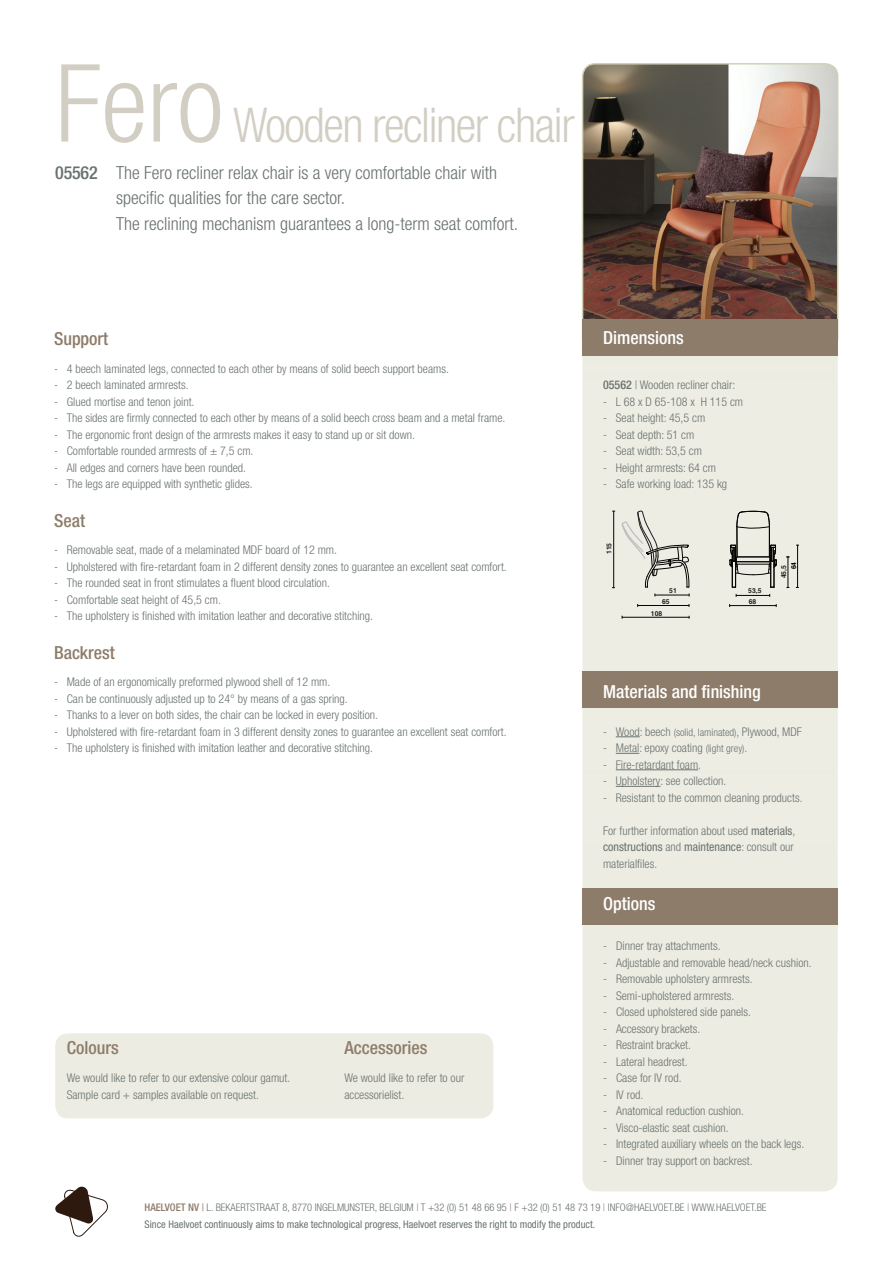
<style>
.page{position:relative;width:893px;height:1263px;background:#fff}
.page>*{position:absolute;margin:0;border:0;box-sizing:border-box;transform-origin:0 0}
.t1{font:300 condensed 108px "Helvetica Neue LT Std";color:#d3cec3}
.t2{font:300 condensed 48px "Helvetica Neue LT Std";letter-spacing:-.03em;color:#d3cec3}
.t3{font:300 condensed 18px/25.5px "Helvetica Neue LT Std";color:#69726f}
.t4{font:500 condensed 18px "Helvetica Neue LT Std";color:#fff}
.t5{font:500 condensed 18px "Helvetica Neue LT Std";color:#8d7c6a}
.t6{font:500 condensed 18px "Helvetica Neue LT Std";letter-spacing:-.01em;color:#69726f}
.t7{font:300 condensed 12px/16.5px "Helvetica Neue LT Std";color:#69726f}
.t8{font:300 condensed 10.5px "Helvetica Neue LT Std";color:#69726f}
.t9{font:condensed 10.5px "Helvetica Neue LT Std";color:#69726f}
.t10{font:700 6.75px "Helvetica";color:#201d1e}
.t11{font:700 6.75px "Helvetica";color:#040503}
.s1{font-weight:500}
.s2{font-size:10.5px}
.s3{font-weight:400}
.s4{font-weight:500;color:#8d7c6a}
.s5{font-weight:400;color:#8d7c6a}
.s6{color:#8d7c6a}
</style>
<div class="page">
<div style="left:583px;top:214px;width:254px;height:977px;background:#edece2;border-radius:13px"></div>
<div style="left:55px;top:1033px;width:438px;height:85px;background:#edece2;border-radius:13px"></div>
<div style="left:583px;top:889px;width:255px;height:36px;background:#8d7c6a"></div>
<div style="left:583px;top:672px;width:255px;height:36px;background:#8d7c6a"></div>
<svg style="left:55px;top:1187px;width:53px;height:49px"></svg>
<img style="left:583px;top:64px;width:255px;height:256px">
<div style="left:582px;top:63px;width:256px;height:289px;border:2px solid #d1d1b6;border-radius:13px"></div>
<div style="left:583px;top:320px;width:255px;height:36px;background:#8d7c6a"></div>
<hr style="left:737px;top:526px;width:1px;height:31px;background:#040503">
<hr style="left:769px;top:526px;width:1px;height:31px;background:#040503">
<svg style="left:737px;top:511px;width:33px;height:19px"></svg>
<svg style="left:730px;top:545px;width:47px;height:43px"></svg>
<hr style="left:788px;top:557px;width:1px;height:30px;background:#040503">
<svg style="left:612px;top:511px;width:78px;height:85px"></svg>
<hr style="left:736px;top:595px;width:34px;height:1px;background:#040503">
<hr style="left:638px;top:605px;width:51px;height:1px;background:#040503">
<hr style="left:730px;top:605px;width:46px;height:1px;background:#040503">
<hr style="left:622px;top:617px;width:67px;height:1px;background:#040503">
<hr style="left:797px;top:545px;width:1px;height:42px;background:#040503">
<svg style="left:616px;top:736px;width:24px;height:1px"></svg>
<svg style="left:616px;top:753px;width:23px;height:1px"></svg>
<hr style="left:616px;top:769px;width:82px;height:1px;background:#69726f">
<hr style="left:616px;top:786px;width:44px;height:1px;background:#69726f">
<h1 class="t1" style="left:55px;top:41px;width:170px">Fero</h1>
<h2 class="t2" style="left:233px;top:97px;width:343px">Wooden recliner chair</h2>
<h3 class="t3" style="left:116px;top:159px;width:404px">The Fero recliner relax chair is a very comfortable chair with specific qualities for the care sector.<br>The reclining mechanism guarantees a long-term seat comfort.</h3>
<h3 class="t6" style="left:55px;top:162px;width:44px">05562</h3>
<h3 class="t5" style="left:54px;top:327px;width:56px">Support</h3>
<p class="t7" style="left:54px;top:360px;width:396px">- 4 beech laminated legs, connected to each other by means of solid beech support beams.</p>
<p class="t7" style="left:54px;top:376px;width:136px">- 2 beech laminated armrests.</p>
<p class="t7" style="left:54px;top:393px;width:142px">- Glued mortise and tenon joint.</p>
<p class="t7" style="left:54px;top:409px;width:453px">- The sides are firmly connected to each other by means of a solid beech cross beam and a metal frame.</p>
<p class="t7" style="left:54px;top:426px;width:362px">- The ergonomic front design of the armrests makes it easy to stand up or sit down.</p>
<p class="t7" style="left:54px;top:442px;width:201px">- Comfortable rounded armrests of ± 7,5 cm.</p>
<p class="t7" style="left:54px;top:459px;width:194px">- All edges and corners have been rounded.</p>
<p class="t7" style="left:54px;top:475px;width:200px">- The legs are equipped with synthetic glides.</p>
<h3 class="t5" style="left:54px;top:510px;width:33px">Seat</h3>
<p class="t7" style="left:54px;top:541px;width:285px">- Removable seat, made of a melaminated MDF board of 12 mm.</p>
<p class="t7" style="left:54px;top:558px;width:454px">- Upholstered with fire-retardant foam in 2 different density zones to guarantee an excellent seat comfort.</p>
<p class="t7" style="left:54px;top:574px;width:277px">- The rounded seat in front stimulates a fluent blood circulation.</p>
<p class="t7" style="left:54px;top:591px;width:168px">- Comfortable seat height of 45,5 cm.</p>
<p class="t7" style="left:54px;top:607px;width:321px">- The upholstery is finished with imitation leather and decorative stitching.</p>
<h3 class="t5" style="left:54px;top:642px;width:62px">Backrest</h3>
<p class="t7" style="left:54px;top:673px;width:278px">- Made of an ergonomically preformed plywood shell of 12 mm.</p>
<p class="t7" style="left:54px;top:690px;width:295px">- Can be continuously adjusted up to 24° by means of a gas spring.</p>
<p class="t7" style="left:54px;top:706px;width:325px">- Thanks to a lever on both sides, the chair can be locked in every position.</p>
<p class="t7" style="left:54px;top:723px;width:454px">- Upholstered with fire-retardant foam in 3 different density zones to guarantee an excellent seat comfort.</p>
<p class="t7" style="left:54px;top:739px;width:321px">- The upholstery is finished with imitation leather and decorative stitching.</p>
<h3 class="t5" style="left:67px;top:1037px;width:54px">Colours</h3>
<p class="t7" style="left:67px;top:1069px;width:225px">We would like to refer to our extensive colour gamut.<br>Sample card + samples available on request.</p>
<h3 class="t5" style="left:344px;top:1037px;width:84px">Accessories</h3>
<p class="t7" style="left:344px;top:1069px;width:121px">We would like to refer to our accessorielist.</p>
<h3 class="t4" style="left:603px;top:327px;width:82px">Dimensions</h3>
<p class="t7" style="left:603px;top:376px;width:134px"><span class="s1">05562</span> | Wooden recliner chair:</p>
<p class="t7" style="left:603px;top:393px;width:142px">- L 68 x D 65-108 x H 115 cm</p>
<p class="t7" style="left:603px;top:409px;width:104px">- Seat height: 45,5 cm</p>
<p class="t7" style="left:603px;top:426px;width:93px">- Seat depth: 51 cm</p>
<p class="t7" style="left:603px;top:442px;width:100px">- Seat width: 53,5 cm</p>
<p class="t7" style="left:603px;top:459px;width:114px">- Height armrests: 64 cm</p>
<p class="t7" style="left:603px;top:475px;width:126px">- Safe working load: 135 kg</p>
<p class="t10" style="left:605px;top:554px;width:13px;rotate:-90deg">115</p>
<p class="t10" style="left:669px;top:587px;width:9px">51</p>
<p class="t10" style="left:748px;top:587px;width:15px">53,5</p>
<p class="t10" style="left:662px;top:598px;width:9px">65</p>
<p class="t10" style="left:651px;top:609px;width:13px">108</p>
<p class="t10" style="left:749px;top:598px;width:9px">68</p>
<p class="t11" style="left:789px;top:569px;width:9px;rotate:-90deg">64</p>
<p class="t10" style="left:780px;top:578px;width:15px;rotate:-90deg">45,5</p>
<h3 class="t4" style="left:603px;top:680px;width:159px">Materials and finishing</h3>
<p class="t7" style="left:603px;top:723px;width:200px">- Wood: beech <span class="s2">(solid, laminated)</span>, Plywood, MDF</p>
<p class="t7" style="left:603px;top:739px;width:146px">- Metal: epoxy coating <span class="s2">(light grey)</span>.</p>
<p class="t7" style="left:603px;top:756px;width:100px">- Fire-retardant foam.</p>
<p class="t7" style="left:603px;top:772px;width:125px">- Upholstery: see collection.</p>
<p class="t7" style="left:603px;top:789px;width:201px">- Resistant to the common cleaning products.</p>
<p class="t7" style="left:603px;top:822px;width:194px">For further information about used <span class="s3">materials</span>, <span class="s3">constructions</span> and <span class="s3">maintenance</span>: consult our materialfiles.</p>
<h3 class="t4" style="left:603px;top:893px;width:54px">Options</h3>
<p class="t7" style="left:603px;top:937px;width:119px">- Dinner tray attachments.</p>
<p class="t7" style="left:603px;top:954px;width:210px">- Adjustable and removable head/neck cushion.</p>
<p class="t7" style="left:603px;top:970px;width:151px">- Removable upholstery armrests.</p>
<p class="t7" style="left:603px;top:987px;width:132px">- Semi-upholstered armrests.</p>
<p class="t7" style="left:603px;top:1003px;width:149px">- Closed upholstered side panels.</p>
<p class="t7" style="left:603px;top:1020px;width:98px">- Accessory brackets.</p>
<p class="t7" style="left:603px;top:1036px;width:89px">- Restraint bracket.</p>
<p class="t7" style="left:603px;top:1053px;width:86px">- Lateral headrest.</p>
<p class="t7" style="left:603px;top:1069px;width:80px">- Case for IV rod.</p>
<p class="t7" style="left:603px;top:1086px;width:42px">- IV rod.</p>
<p class="t7" style="left:603px;top:1102px;width:142px">- Anatomical reduction cushion.</p>
<p class="t7" style="left:603px;top:1119px;width:127px">- Visco-elastic seat cushion.</p>
<p class="t7" style="left:603px;top:1135px;width:202px">- Integrated auxiliary wheels on the back legs.</p>
<p class="t7" style="left:603px;top:1152px;width:151px">- Dinner tray support on backrest.</p>
<p class="t8" style="left:145px;top:1201px;width:623px"><span class="s4">HAELVOET NV</span> <span class="s5">|</span> L. BEKAERTSTRAAT 8, 8770 INGELMUNSTER, BELGIUM <span class="s6">|</span> T +32 (0) 51 48 66 95 <span class="s6">|</span> F +32 (0) 51 48 73 19 <span class="s6">|</span> INFO@HAELVOET.BE <span class="s6">|</span> WWW.HAELVOET.BE</p>
<p class="t9" style="left:145px;top:1218px;width:452px">Since Haelvoet continuously aims to make technological progress, Haelvoet reserves the right to modify the product.</p>
</div>
